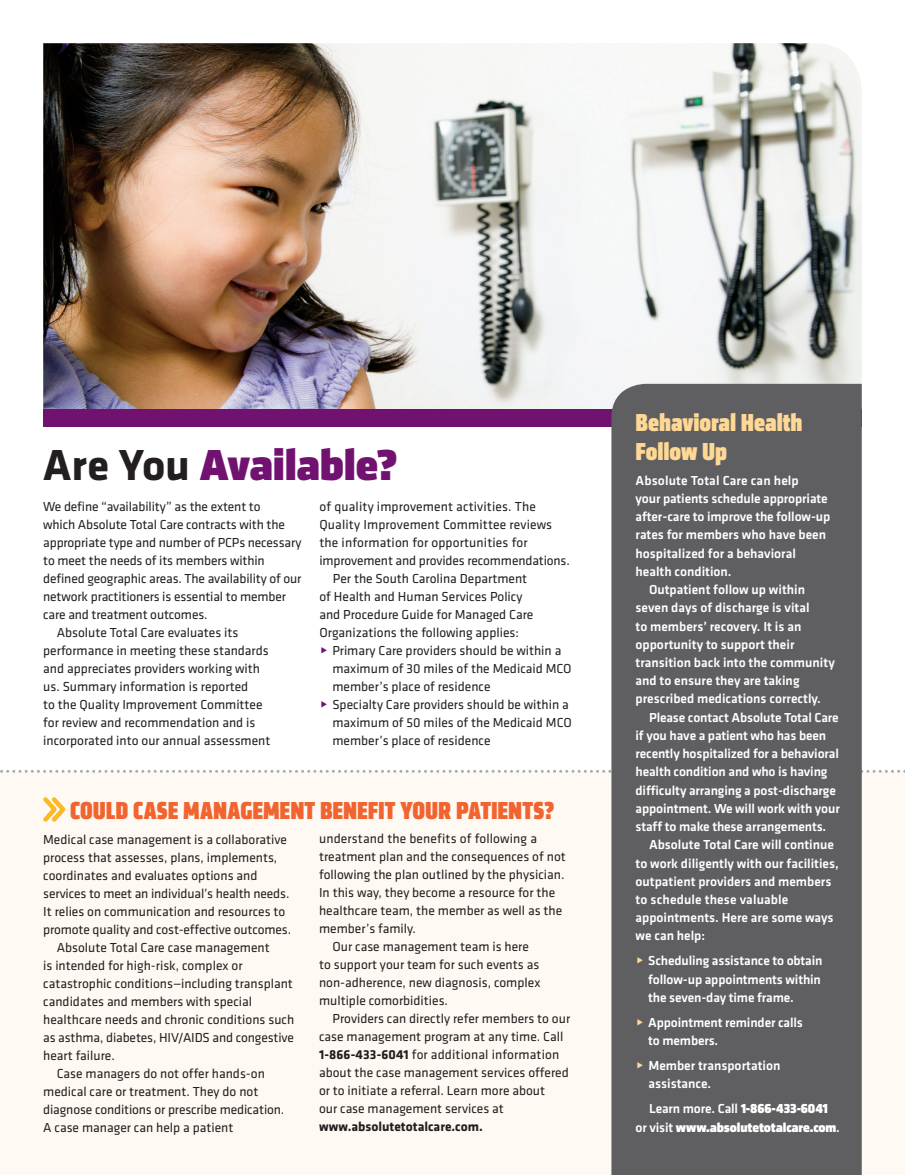
<style>
.page{position:relative;width:905px;height:1175px;background:#fff}
.page>*{position:absolute;margin:0;border:0;box-sizing:border-box;transform-origin:0 0}
.t1{font:45px "Klavika Display Bl";letter-spacing:-.005em;color:#711271}
.t2{font:25.5px "Klavika Display Bl Cond";letter-spacing:-.005em;color:#f2642f}
.t3{font:25.5px/28.5px "Klavika Display Bl Cond";color:#fed894}
.t4{font:13.5px "Klavika";color:#231f20}
.t5{font:500 13.5px/18.1px "Klavika";color:#fff}
.t6{font:13.5px "Klavika Display Bl";letter-spacing:-.01em;color:#fff}
.t7{font:700 13.5px "Klavika";color:#231f20}
.s1{font-family:"Klavika";font-weight:700;color:#231f20}
.s2{font-weight:700}
.s3{font-family:"Klavika Display Bl";font-weight:400}
.s4{font-family:"Klavika";font-weight:500}
</style>
<div class="page">
<img style="left:43px;top:43px;width:818px;height:367px">
<div style="left:43px;top:410px;width:818px;height:17px;background:#711271"></div>
<div style="left:0;top:771px;width:904px;height:403px;background:#fefaf3"></div>
<svg style="left:0;top:770px;width:905px;height:2px"></svg>
<svg style="left:43px;top:797px;width:23px;height:25px"></svg>
<div style="left:611px;top:384px;width:250px;height:790px;background:#5f5f62"></div>
<svg style="left:637px;top:957px;width:6px;height:6px"></svg>
<svg style="left:637px;top:1019px;width:6px;height:6px"></svg>
<svg style="left:637px;top:1062px;width:6px;height:6px"></svg>
<h1 class="t1" style="left:43px;top:438px;width:355px"><span class="s1">Are You</span> Available?</h1>
<p class="t4" style="left:43px;top:498px;width:219px">We define “availability” as the extent to</p>
<p class="t4" style="left:43px;top:516px;width:243px">which Absolute Total Care contracts with the</p>
<p class="t4" style="left:43px;top:534px;width:260px">appropriate type and number of PCPs necessary</p>
<p class="t4" style="left:43px;top:552px;width:223px">to meet the needs of its members within</p>
<p class="t4" style="left:43px;top:570px;width:260px">defined geographic areas. The availability of our</p>
<p class="t4" style="left:43px;top:588px;width:244px">network practitioners is essential to member</p>
<p class="t4" style="left:43px;top:606px;width:166px">care and treatment outcomes.</p>
<p class="t4" style="left:57px;top:624px;width:183px">Absolute Total Care evaluates its</p>
<p class="t4" style="left:43px;top:642px;width:227px">performance in meeting these standards</p>
<p class="t4" style="left:43px;top:660px;width:218px">and appreciates providers working with</p>
<p class="t4" style="left:43px;top:678px;width:206px">us. Summary information is reported</p>
<p class="t4" style="left:43px;top:696px;width:221px">to the Quality Improvement Committee</p>
<p class="t4" style="left:43px;top:714px;width:214px">for review and recommendation and is</p>
<p class="t4" style="left:43px;top:732px;width:229px">incorporated into our annual assessment</p>
<p class="t4" style="left:319px;top:498px;width:218px">of quality improvement activities. The</p>
<p class="t4" style="left:319px;top:516px;width:234px">Quality Improvement Committee reviews</p>
<p class="t4" style="left:319px;top:534px;width:210px">the information for opportunities for</p>
<p class="t4" style="left:319px;top:552px;width:252px">improvement and provides recommendations.</p>
<p class="t4" style="left:333px;top:570px;width:196px">Per the South Carolina Department</p>
<p class="t4" style="left:319px;top:588px;width:205px">of Health and Human Services Policy</p>
<p class="t4" style="left:319px;top:606px;width:215px">and Procedure Guide for Managed Care</p>
<p class="t4" style="left:319px;top:624px;width:201px">Organizations the following applies:</p>
<p class="t4" style="left:332px;top:642px;width:230px">Primary Care providers should be within a</p>
<p class="t4" style="left:332px;top:660px;width:241px">maximum of 30 miles of the Medicaid MCO</p>
<p class="t4" style="left:332px;top:678px;width:160px">member’s place of residence</p>
<p class="t4" style="left:332px;top:696px;width:238px">Specialty Care providers should be within a</p>
<p class="t4" style="left:332px;top:714px;width:241px">maximum of 50 miles of the Medicaid MCO</p>
<p class="t4" style="left:332px;top:732px;width:160px">member’s place of residence</p>
<h2 class="t2" style="left:70px;top:795px;width:485px">COULD CASE MANAGEMENT BENEFIT YOUR PATIENTS?</h2>
<p class="t4" style="left:43px;top:830px;width:245px">Medical case management is a collaborative</p>
<p class="t4" style="left:43px;top:848px;width:236px">process that assesses, plans, implements,</p>
<p class="t4" style="left:43px;top:866px;width:216px">coordinates and evaluates options and</p>
<p class="t4" style="left:43px;top:884px;width:248px">services to meet an individual’s health needs.</p>
<p class="t4" style="left:43px;top:902px;width:243px">It relies on communication and resources to</p>
<p class="t4" style="left:43px;top:920px;width:249px">promote quality and cost-effective outcomes.</p>
<p class="t4" style="left:57px;top:938px;width:214px">Absolute Total Care case management</p>
<p class="t4" style="left:43px;top:956px;width:201px">is intended for high-risk, complex or</p>
<p class="t4" style="left:43px;top:974px;width:251px">catastrophic conditions—including transplant</p>
<p class="t4" style="left:43px;top:992px;width:210px">candidates and members with special</p>
<p class="t4" style="left:43px;top:1010px;width:252px">healthcare needs and chronic conditions such</p>
<p class="t4" style="left:43px;top:1028px;width:252px">as asthma, diabetes, HIV/AIDS and congestive</p>
<p class="t4" style="left:43px;top:1046px;width:73px">heart failure.</p>
<p class="t4" style="left:57px;top:1064px;width:210px">Case managers do not offer hands-on</p>
<p class="t4" style="left:43px;top:1082px;width:217px">medical care or treatment. They do not</p>
<p class="t4" style="left:43px;top:1100px;width:243px">diagnose conditions or prescribe medication.</p>
<p class="t4" style="left:43px;top:1118px;width:192px">A case manager can help a patient</p>
<p class="t4" style="left:319px;top:830px;width:219px">understand the benefits of following a</p>
<p class="t4" style="left:319px;top:848px;width:248px">treatment plan and the consequences of not</p>
<p class="t4" style="left:319px;top:866px;width:247px">following the plan outlined by the physician.</p>
<p class="t4" style="left:319px;top:884px;width:238px">In this way, they become a resource for the</p>
<p class="t4" style="left:319px;top:902px;width:245px">healthcare team, the member as well as the</p>
<p class="t4" style="left:319px;top:920px;width:98px">member’s family.</p>
<p class="t4" style="left:332px;top:938px;width:198px">Our case management team is here</p>
<p class="t4" style="left:319px;top:956px;width:222px">to support your team for such events as</p>
<p class="t4" style="left:319px;top:974px;width:223px">non-adherence, new diagnosis, complex</p>
<p class="t4" style="left:319px;top:992px;width:130px">multiple comorbidities.</p>
<p class="t4" style="left:332px;top:1010px;width:239px">Providers can directly refer members to our</p>
<p class="t4" style="left:319px;top:1028px;width:246px">case management program at any time. Call</p>
<p class="t4" style="left:319px;top:1046px;width:242px"><span class="s2">1-866-433-6041</span> for additional information</p>
<p class="t4" style="left:319px;top:1064px;width:251px">about the case management services offered</p>
<p class="t4" style="left:319px;top:1082px;width:227px">or to initiate a referral. Learn more about</p>
<p class="t4" style="left:319px;top:1100px;width:186px">our case management services at</p>
<p class="t7" style="left:319px;top:1117px;width:165px">www.absolutetotalcare.com.</p>
<h2 class="t3" style="left:635px;top:409px;width:168px">BEHAVIORAL HEALTH<br>FOLLOW UP</h2>
<p class="t5" style="left:635px;top:471px;width:165px">Absolute Total Care can help</p>
<p class="t5" style="left:635px;top:489px;width:194px">your patients schedule appropriate</p>
<p class="t5" style="left:635px;top:507px;width:196px">after-care to improve the follow-up</p>
<p class="t5" style="left:635px;top:525px;width:192px">rates for members who have been</p>
<p class="t5" style="left:635px;top:543px;width:162px">hospitalized for a behavioral</p>
<p class="t5" style="left:635px;top:562px;width:98px">health condition.</p>
<p class="t5" style="left:649px;top:580px;width:157px">Outpatient follow up within</p>
<p class="t5" style="left:635px;top:598px;width:175px">seven days of discharge is vital</p>
<p class="t5" style="left:635px;top:616px;width:167px">to members’ recovery. It is an</p>
<p class="t5" style="left:635px;top:635px;width:160px">opportunity to support their</p>
<p class="t5" style="left:635px;top:653px;width:201px">transition back into the community</p>
<p class="t5" style="left:635px;top:671px;width:165px">and to ensure they are taking</p>
<p class="t5" style="left:635px;top:689px;width:187px">prescribed medications correctly.</p>
<p class="t5" style="left:649px;top:707px;width:191px">Please contact Absolute Total Care</p>
<p class="t5" style="left:635px;top:726px;width:192px">if you have a patient who has been</p>
<p class="t5" style="left:635px;top:744px;width:205px">recently hospitalized for a behavioral</p>
<p class="t5" style="left:635px;top:762px;width:193px">health condition and who is having</p>
<p class="t5" style="left:635px;top:780px;width:202px">difficulty arranging a post-discharge</p>
<p class="t5" style="left:635px;top:799px;width:206px">appointment. We will work with your</p>
<p class="t5" style="left:635px;top:817px;width:192px">staff to make these arrangements.</p>
<p class="t5" style="left:649px;top:835px;width:186px">Absolute Total Care will continue</p>
<p class="t5" style="left:635px;top:853px;width:205px">to work diligently with our facilities,</p>
<p class="t5" style="left:635px;top:872px;width:197px">outpatient providers and members</p>
<p class="t5" style="left:635px;top:890px;width:154px">to schedule these valuable</p>
<p class="t5" style="left:635px;top:908px;width:199px">appointments. Here are some ways</p>
<p class="t5" style="left:635px;top:926px;width:71px">we can help:</p>
<p class="t5" style="left:648px;top:951px;width:176px;text-align:justify">Scheduling assistance to obtain follow-up appointments within the seven-day time frame.</p>
<p class="t5" style="left:648px;top:1013px;width:156px">Appointment reminder calls to members.</p>
<p class="t5" style="left:648px;top:1056px;width:133px">Member transportation assistance.</p>
<p class="t5" style="left:649px;top:1099px;width:180px">Learn more. Call <span class="s3">1-866-433-6041</span></p>
<p class="t6" style="left:635px;top:1119px;width:206px"><span class="s4">or visit</span> www.absolutetotalcare.com<span class="s4">.</span></p>
</div>
